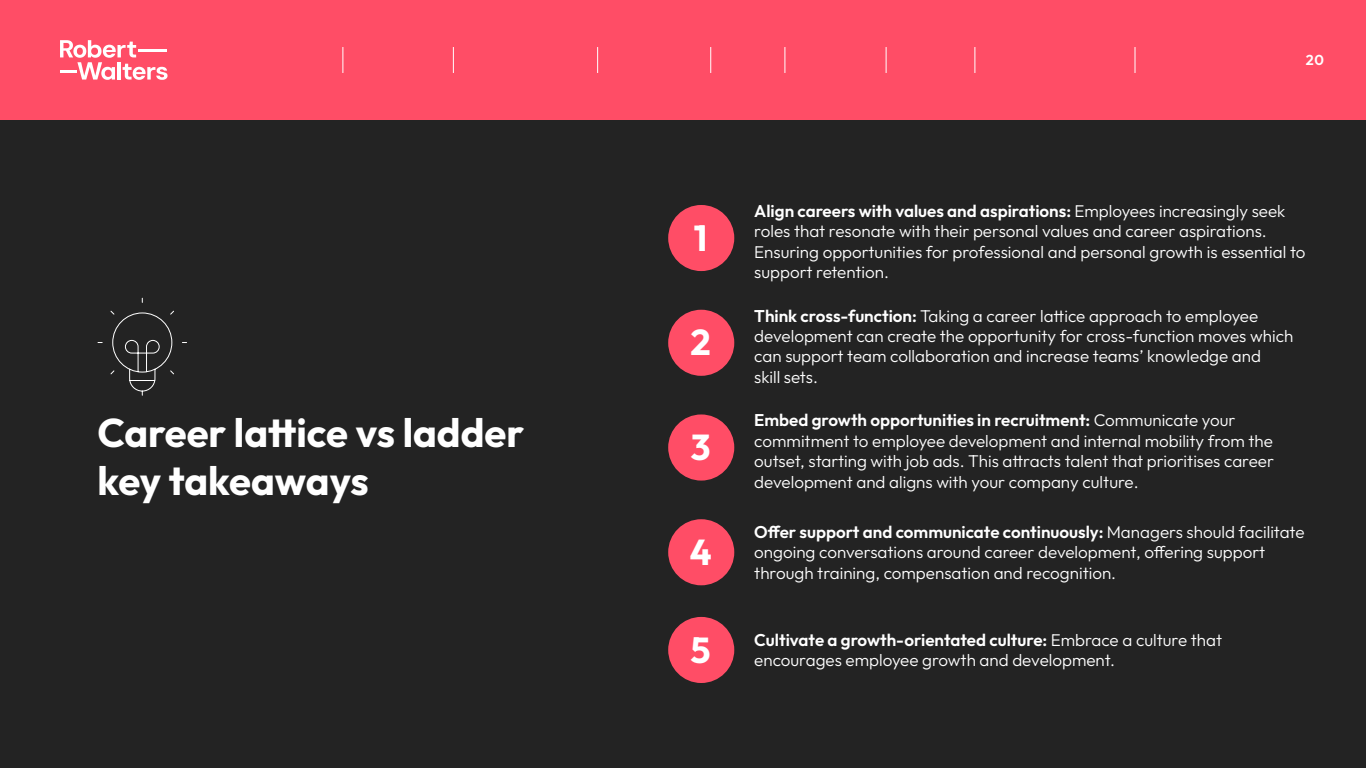
<style>
.page{position:relative;width:1366px;height:768px;background:#232323}
.page>*{position:absolute;margin:0;border:0;box-sizing:border-box;transform-origin:0 0}
.Heading_2{font:700 40px/48px "Outfit";color:#fff}
.Heading_1{font:700 36px "Outfit";color:#fff}
.Paragraph_2{font:300 17px/20.4px "Outfit";color:#fff}
.Paragraph_2-2{font:600 17px "Outfit";color:#fff}
.t1{font:600 14.4px "Outfit";color:#fff}
.s1{font-weight:600}
.s2{font-weight:300}
</style>
<div class="page">
<div style="left:668px;top:205px;width:66px;height:66px;background:#ff4d66;border-radius:50%"></div>
<div style="left:668px;top:310px;width:66px;height:66px;background:#ff4d66;border-radius:50%"></div>
<div style="left:668px;top:414px;width:66px;height:67px;background:#ff4d66;border-radius:50%"></div>
<div style="left:668px;top:519px;width:66px;height:66px;background:#ff4d66;border-radius:50%"></div>
<div style="left:668px;top:617px;width:66px;height:66px;background:#ff4d66;border-radius:50%"></div>
<svg style="left:97px;top:297px;width:90px;height:99px"></svg>
<div style="left:0;top:0;width:1366px;height:120px;background:#ff4d66"></div>
<svg style="left:342px;top:47px;width:1px;height:26px"></svg>
<svg style="left:453px;top:47px;width:1px;height:26px"></svg>
<svg style="left:597px;top:47px;width:1px;height:26px"></svg>
<svg style="left:710px;top:47px;width:1px;height:26px"></svg>
<svg style="left:784px;top:47px;width:1px;height:26px"></svg>
<svg style="left:886px;top:47px;width:1px;height:26px"></svg>
<svg style="left:974px;top:47px;width:1px;height:26px"></svg>
<svg style="left:1135px;top:47px;width:1px;height:26px"></svg>
<svg style="left:60px;top:40px;width:108px;height:40px"></svg>
<p class="Heading_2" style="left:97px;top:409px;width:428px">Career lattice vs ladder key takeaways</p>
<p class="t1" style="left:1306px;top:52px;width:20px">20</p>
<p class="Heading_1" style="left:694px;top:218px;width:15px">1</p>
<p class="Heading_1" style="left:691px;top:322px;width:22px">2</p>
<p class="Heading_1" style="left:691px;top:427px;width:22px">3</p>
<p class="Heading_1" style="left:690px;top:532px;width:23px">4</p>
<p class="Heading_1" style="left:691px;top:630px;width:22px">5</p>
<p class="Paragraph_2" style="left:754px;top:201px;width:553px"><span class="s1">Align careers with values and aspirations:</span> Employees increasingly seek roles that resonate with their personal values and career aspirations.<br>Ensuring opportunities for professional and personal growth is essential to support retention.</p>
<p class="Paragraph_2" style="left:754px;top:305px;width:541px"><span class="s1">Think cross-function:</span> Taking a career lattice approach to employee development can create the opportunity for cross-function moves which can support team collaboration and increase teams’ knowledge and</p>
<p class="Paragraph_2" style="left:754px;top:367px;width:65px">skill sets.</p>
<p class="Paragraph_2" style="left:754px;top:410px;width:521px"><span class="s1">Embed growth opportunities in recruitment:</span> Communicate your commitment to employee development and internal mobility from the outset, starting with job ads. This attracts talent that prioritises career development and aligns with your company culture.</p>
<p class="Paragraph_2" style="left:754px;top:522px;width:552px"><span class="s1">Offer support and communicate continuously:</span> Managers should facilitate ongoing conversations around career development, offering support through training, compensation and recognition.</p>
<p class="Paragraph_2-2" style="left:754px;top:630px;width:469px">Cultivate a growth-orientated culture: <span class="s2">Embrace a culture that</span></p>
<p class="Paragraph_2" style="left:754px;top:650px;width:362px">encourages employee growth and development.</p>
</div>
